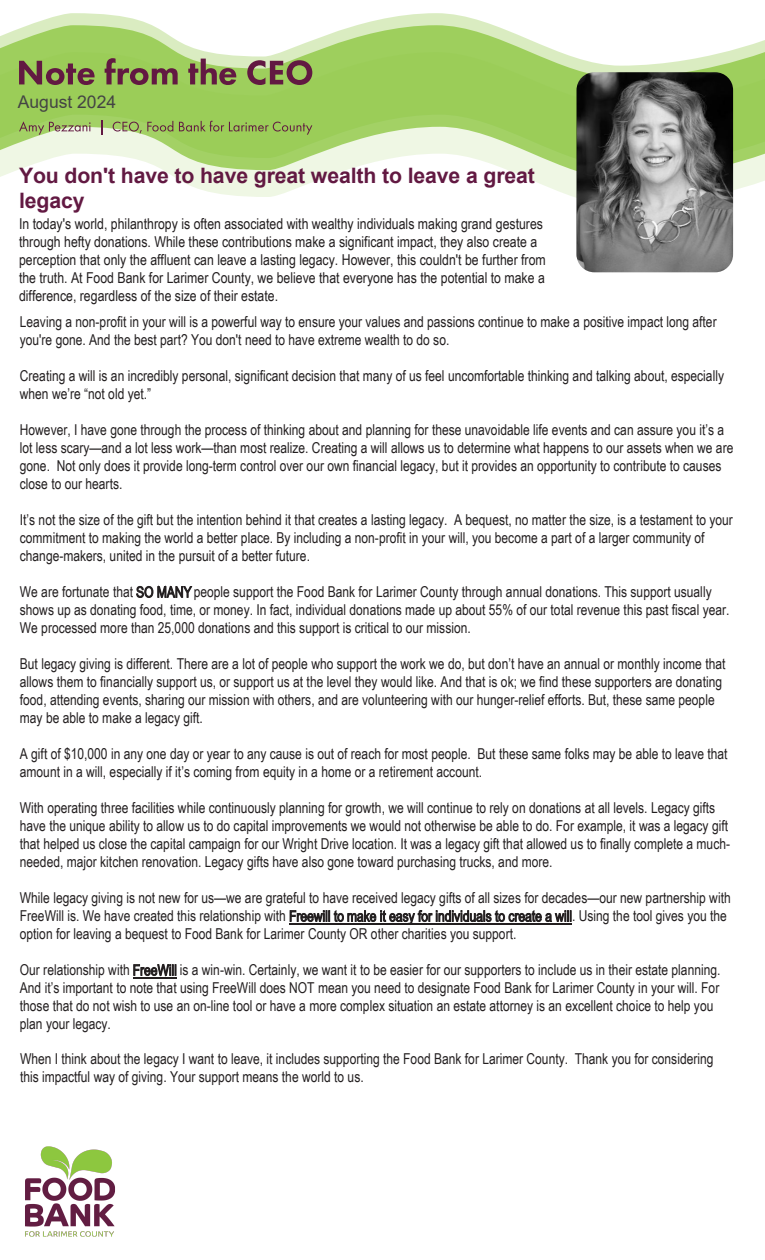
<style>
.page{position:relative;width:765px;height:1260px;background:#fff}
.page>*{position:absolute;margin:0;border:0;box-sizing:border-box;transform-origin:0 0}
.t1{font:700 21.25px/25.5px "Arial";letter-spacing:-.005em;color:#621942}
.t2{font:17.5px "Arial";color:#444}
.t3{font:15px/18px "Arial Narrow";color:#231f20}
</style>
<div class="page">
<svg style="left:29px;top:13px;width:464px;height:12px"></svg>
<svg style="left:0;top:25px;width:765px;height:27px"></svg>
<svg style="left:0;top:52px;width:765px;height:154px"></svg>
<svg style="left:19px;top:61px;width:76px;height:24px;background:#80774d"></svg>
<svg style="left:105px;top:58px;width:73px;height:27px;background:#858850"></svg>
<svg style="left:188px;top:59px;width:48px;height:26px"></svg>
<svg style="left:247px;top:60px;width:65px;height:25px;background:#857757"></svg>
<svg style="left:19px;top:121px;width:72px;height:14px"></svg>
<svg style="left:101px;top:121px;width:1px;height:14px"></svg>
<svg style="left:113px;top:121px;width:60px;height:13px"></svg>
<svg style="left:179px;top:121px;width:133px;height:14px;background:#91af54"></svg>
<img style="left:577px;top:72px;width:156px;height:200px">
<img style="left:25px;top:1146px;width:91px;height:91px">
<hr style="left:289px;top:923px;width:283px;height:1px;background:#231f20">
<hr style="left:133px;top:977px;width:44px;height:1px;background:#231f20">
<p class="t2" style="left:18px;top:90px;width:100px">August 2024</p>
<h1 class="t1" style="left:19px;top:163px;width:517px">You don't have to have great wealth to leave a great legacy</h1>
<p class="t3" style="left:19px;top:214px;width:528px">In today's world, philanthropy is often associated with wealthy individuals making grand gestures through hefty donations. While these contributions make a significant impact, they also create a perception that only the affluent can leave a lasting legacy. However, this couldn't be further from the truth. At Food Bank for Larimer County, we believe that everyone has the potential to make a difference, regardless of the size of their estate.</p>
<p class="t3" style="left:20px;top:312px;width:698px">Leaving a non-profit in your will is a powerful way to ensure your values and passions continue to make a positive impact long after you're gone. And the best part? You don't need to have extreme wealth to do so.</p>
<p class="t3" style="left:20px;top:366px;width:706px">Creating a will is an incredibly personal, significant decision that many of us feel uncomfortable thinking and talking about, especially when we’re “not old yet.”</p>
<p class="t3" style="left:20px;top:420px;width:715px">However, I have gone through the process of thinking about and planning for these unavoidable life events and can assure you it’s a lot less scary—and a lot less work—than most realize. Creating a will allows us to determine what happens to our assets when we are gone. Not only does it provide long-term control over our own financial legacy, but it provides an opportunity to contribute to causes close to our hearts.</p>
<p class="t3" style="left:20px;top:510px;width:715px">It’s not the size of the gift but the intention behind it that creates a lasting legacy. A bequest, no matter the size, is a testament to your commitment to making the world a better place. By including a non-profit in your will, you become a part of a larger community of change-makers, united in the pursuit of a better future.</p>
<p class="t3" style="left:20px;top:583px;width:711px">We are fortunate that SO MANY people support the Food Bank for Larimer County through annual donations. This support usually shows up as donating food, time, or money. In fact, individual donations made up about 55% of our total revenue this past fiscal year.<br>We processed more than 25,000 donations and this support is critical to our mission.</p>
<p class="t3" style="left:20px;top:655px;width:707px">But legacy giving is different. There are a lot of people who support the work we do, but don’t have an annual or monthly income that allows them to financially support us, or support us at the level they would like. And that is ok; we find these supporters are donating food, attending events, sharing our mission with others, and are volunteering with our hunger-relief efforts. But, these same people may be able to make a legacy gift.</p>
<p class="t3" style="left:20px;top:745px;width:709px">A gift of $10,000 in any one day or year to any cause is out of reach for most people. But these same folks may be able to leave that amount in a will, especially if it’s coming from equity in a home or a retirement account.</p>
<p class="t3" style="left:20px;top:799px;width:712px">With operating three facilities while continuously planning for growth, we will continue to rely on donations at all levels. Legacy gifts have the unique ability to allow us to do capital improvements we would not otherwise be able to do. For example, it was a legacy gift that helped us close the capital campaign for our Wright Drive location. It was a legacy gift that allowed us to finally complete a much&shy;needed, major kitchen renovation. Legacy gifts have also gone toward purchasing trucks, and more.</p>
<p class="t3" style="left:20px;top:889px;width:712px">While legacy giving is not new for us—we are grateful to have received legacy gifts of all sizes for decades—our new partnership with<br>FreeWill is. We have created this relationship with Freewill to make it easy for individuals to create a will. Using the tool gives you the option for leaving a bequest to Food Bank for Larimer County OR other charities you support.</p>
<p class="t3" style="left:20px;top:961px;width:702px">Our relationship with FreeWill is a win-win. Certainly, we want it to be easier for our supporters to include us in their estate planning.<br>And it’s important to note that using FreeWill does NOT mean you need to designate Food Bank for Larimer County in your will. For those that do not wish to use an on-line tool or have a more complex situation an estate attorney is an excellent choice to help you plan your legacy.</p>
<p class="t3" style="left:20px;top:1049px;width:695px">When I think about the legacy I want to leave, it includes supporting the Food Bank for Larimer County. Thank you for considering this impactful way of giving. Your support means the world to us.</p>
</div>
